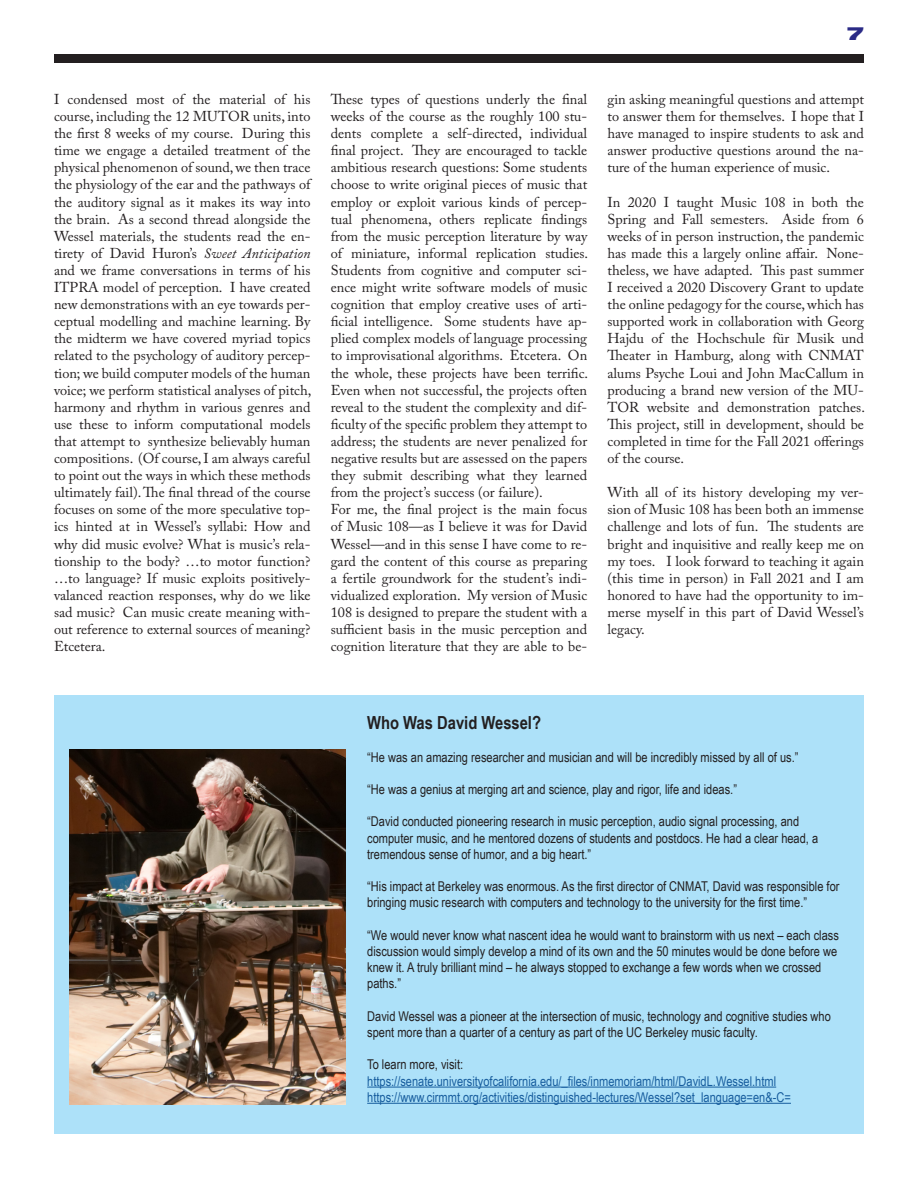
<style>
.page{position:relative;width:918px;height:1188px;background:#fff}
.page>*{position:absolute;margin:0;border:0;box-sizing:border-box;transform-origin:0 0}
.t1{font:700 18px "Arial Narrow";color:#231f20}
.t2{font:900 expanded 18px "Swiss 721 BT";color:#2a2a86}
.t3{font:14.25px/17.1px "Adobe Caslon Pro";color:#231f20;text-align:justify}
.t4{font:13.5px/16.2px "Arial Narrow";color:#231f20}
.t5{font:13.5px/16.2px "Arial Narrow";color:#175d9e}
.s1{font-style:italic}
</style>
<div class="page">
<div style="left:54px;top:54px;width:810px;height:9px;background:#231f20"></div>
<div style="left:54px;top:695px;width:810px;height:439px;background:#ade1f9"></div>
<hr style="left:367px;top:1087px;width:409px;height:1px;background:#175d9e">
<hr style="left:367px;top:1103px;width:424px;height:1px;background:#175d9e">
<img style="left:69px;top:750px;width:277px;height:355px">
<p class="t2" style="left:847px;top:22px;width:19px">7</p>
<p class="t3" style="left:54px;top:90px;width:259px">I condensed most of the material of his course, including the 12 MUTOR units, into the first 8 weeks of my course. During this time we engage a detailed treatment of the physical phenomenon of sound, we then trace the physiology of the ear and the pathways of the auditory signal as it makes its way into the brain. As a second thread alongside the Wessel materials, the students read the en&shy;tirety of David Huron’s <span class="s1">Sweet Anticipation </span>and we frame conversations in terms of his ITPRA model of perception. I have created new demonstrations with an eye towards per&shy;ceptual modelling and machine learning. By the midterm we have covered myriad topics related to the psychology of auditory percep&shy;tion; we build computer models of the human voice; we perform statistical analyses of pitch, harmony and rhythm in various genres and use these to inform computational models that attempt to synthesize believably human compositions. (Of course, I am always careful to point out the ways in which these methods ultimately fail). The final thread of the course focuses on some of the more speculative top&shy;ics hinted at in Wessel’s syllabi: How and why did music evolve? What is music’s rela&shy;tionship to the body? …to motor function? …to language? If music exploits positively&shy;valanced reaction responses, why do we like sad music? Can music create meaning with&shy;out reference to external sources of meaning?<br>Etcetera.</p>
<p class="t3" style="left:331px;top:90px;width:259px;text-align:left">These types of questions underly the final weeks of the course as the roughly 100 stu&shy;dents complete a self-directed, individual final project. They are encouraged to tackle ambitious research questions: Some students choose to write original pieces of music that employ or exploit various kinds of percep&shy;tual phenomena, others replicate findings from the music perception literature by way of miniature, informal replication studies.<br>Students from cognitive and computer sci&shy;ence might write software models of music cognition that employ creative uses of arti&shy;ficial intelligence. Some students have ap&shy;plied complex models of language processing to improvisational algorithms. Etcetera. On the whole, these projects have been terrific.<br>Even when not successful, the projects often reveal to the student the complexity and dif&shy;ficulty of the specific problem they attempt to address; the students are never penalized for negative results but are assessed on the papers they submit describing what they learned from the project’s success (or failure).<br>For me, the final project is the main focus of Music 108—as I believe it was for David Wessel—and in this sense I have come to re&shy;gard the content of this course as preparing a fertile groundwork for the student’s indi&shy;vidualized exploration. My version of Music 108 is designed to prepare the student with a sufficient basis in the music perception and cognition literature that they are able to be-</p>
<p class="t3" style="left:608px;top:90px;width:258px">gin asking meaningful questions and attempt to answer them for themselves. I hope that I have managed to inspire students to ask and answer productive questions around the na&shy;ture of the human experience of music.</p>
<p class="t3" style="left:608px;top:193px;width:259px">In 2020 I taught Music 108 in both the Spring and Fall semesters. Aside from 6 weeks of in person instruction, the pandemic has made this a largely online affair. None&shy;theless, we have adapted. This past summer I received a 2020 Discovery Grant to update the online pedagogy for the course, which has supported work in collaboration with Georg Hajdu of the Hochschule für Musik und Theater in Hamburg, along with CNMAT alums Psyche Loui and John MacCallum in producing a brand new version of the MU-TOR website and demonstration patches.<br>This project, still in development, should be completed in time for the Fall 2021 offerings of the course.</p>
<p class="t3" style="left:608px;top:484px;width:258px">With all of its history developing my ver&shy;sion of Music 108 has been both an immense challenge and lots of fun. The students are bright and inquisitive and really keep me on my toes. I look forward to teaching it again (this time in person) in Fall 2021 and I am honored to have had the opportunity to im&shy;merse myself in this part of David Wessel’s legacy.</p>
<p class="t1" style="left:367px;top:709px;width:175px">Who Was David Wessel?</p>
<p class="t4" style="left:367px;top:748px;width:433px">“He was an amazing researcher and musician and will be incredibly missed by all of us.”</p>
<p class="t4" style="left:367px;top:781px;width:371px">“He was a genius at merging art and science, play and rigor, life and ideas.”</p>
<p class="t4" style="left:367px;top:813px;width:453px">“David conducted pioneering research in music perception, audio signal processing, and computer music, and he mentored dozens of students and postdocs. He had a clear head, a tremendous sense of humor, and a big heart.”</p>
<p class="t4" style="left:367px;top:878px;width:474px">“His impact at Berkeley was enormous. As the first director of CNMAT, David was responsible for bringing music research with computers and technology to the university for the first time.”</p>
<p class="t4" style="left:367px;top:926px;width:473px">“We would never know what nascent idea he would want to brainstorm with us next – each class discussion would simply develop a mind of its own and the 50 minutes would be done before we knew it. A truly brilliant mind – he always stopped to exchange a few words when we crossed paths.”</p>
<p class="t4" style="left:367px;top:1007px;width:465px">David Wessel was a pioneer at the intersection of music, technology and cognitive studies who spent more than a quarter of a century as part of the UC Berkeley music faculty.</p>
<p class="t4" style="left:367px;top:1056px;width:97px">To learn more, visit:</p>
<p class="t5" style="left:367px;top:1072px;width:425px">https://senate.universityofcalifornia.edu/_files/inmemoriam/html/DavidL.Wessel.html https://www.cirmmt.org/activities/distinguished-lectures/Wessel?set_language=en&amp;-C=</p>
</div>
